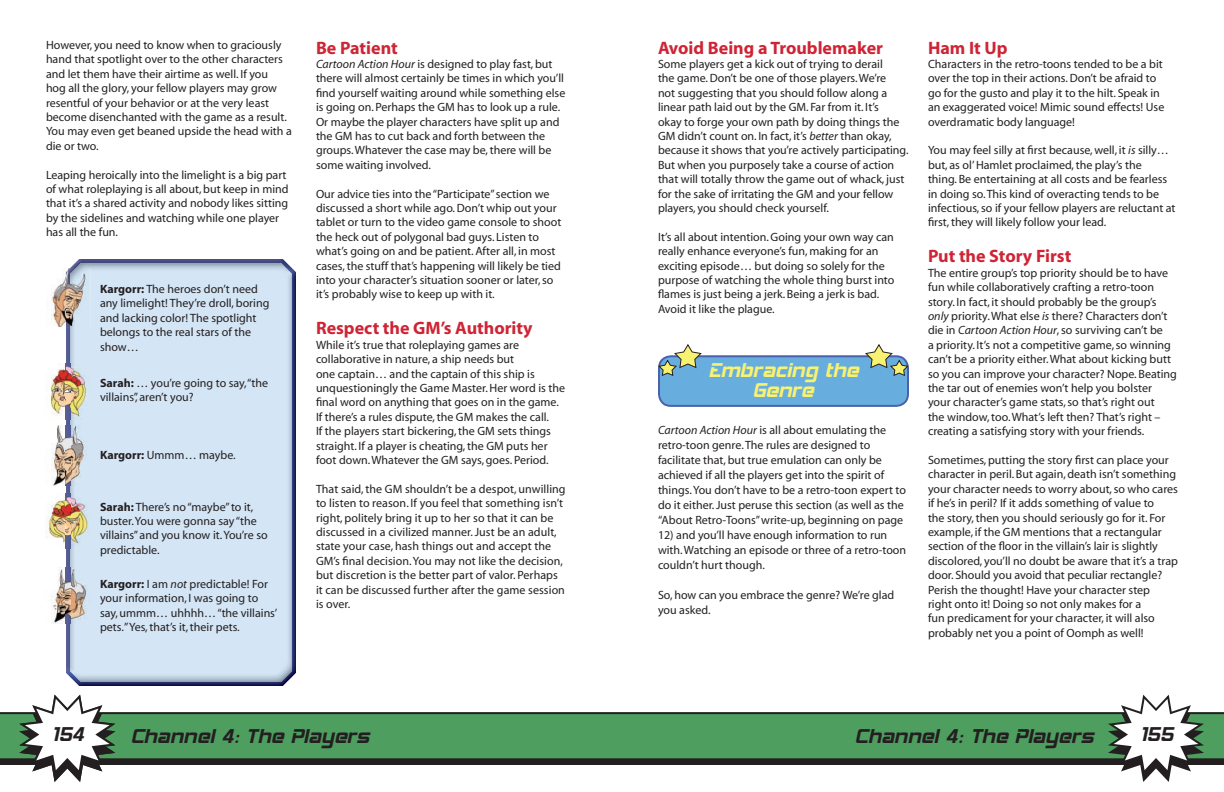
<style>
.page{position:relative;width:1224px;height:792px;background:#fff}
.page>*{position:absolute;margin:0;border:0;box-sizing:border-box;transform-origin:0 0}
.t1{font:24px "Hemi Head 426";color:#231f20}
.t2{font:24px/20px "Hemi Head 426";color:#f9f270;text-align:center}
.t3{font:700 18px "Myriad";color:#cf2435}
.t4{font:12px/14.4px "Myriad";color:#231f20}
.s1{font-weight:700}
.s2{font-style:italic}
</style>
<div class="page">
<div style="left:0;top:718px;width:612px;height:47px;background:#231f20"></div>
<div style="left:0;top:713px;width:612px;height:46px;background:#4e9e60"></div>
<hr style="left:0;top:712px;width:612px;height:2px;background:#231f20">
<hr style="left:0;top:758px;width:612px;height:2px;background:#231f20">
<div style="left:612px;top:718px;width:612px;height:47px;background:#231f20"></div>
<div style="left:612px;top:713px;width:612px;height:46px;background:#4e9e60"></div>
<hr style="left:612px;top:712px;width:612px;height:2px;background:#231f20">
<hr style="left:612px;top:758px;width:612px;height:2px;background:#231f20">
<svg style="left:1108px;top:695px;width:96px;height:87px"></svg>
<svg style="left:19px;top:695px;width:96px;height:87px"></svg>
<svg style="left:658px;top:344px;width:251px;height:63px"></svg>
<img style="left:66px;top:259px;width:230px;height:427px">
<img style="left:50px;top:364px;width:40px;height:56px">
<img style="left:51px;top:268px;width:39px;height:59px">
<img style="left:66px;top:268px;width:10px;height:59px">
<img style="left:46px;top:493px;width:44px;height:56px">
<img style="left:51px;top:426px;width:39px;height:59px">
<img style="left:51px;top:568px;width:39px;height:56px">
<p class="t4" style="left:46px;top:38px;width:247px">However, you need to know when to graciously hand that spotlight over to the other characters and let them have their airtime as well. If you<br>hog all the glory, your fellow players may grow resentful of your behavior or at the very least become disenchanted with the game as a result.<br>You may even get beaned upside the head with a die or two.</p>
<p class="t4" style="left:46px;top:168px;width:244px">Leaping heroically into the limelight is a big part of what roleplaying is all about, but keep in mind that it’s a shared activity and nobody likes sitting by the sidelines and watching while one player has all the fun.</p>
<p class="t4" style="left:100px;top:282px;width:171px"><span class="s1">Kargorr:</span> The heroes don’t need any limelight! They’re droll, boring and lacking color! The spotlight belongs to the real stars of the show…</p>
<p class="t4" style="left:100px;top:376px;width:170px"><span class="s1">Sarah:</span> … you’re going to say, “the villains”, aren’t you?</p>
<p class="t4" style="left:100px;top:448px;width:137px"><span class="s1">Kargorr:</span> Ummm… maybe.</p>
<p class="t4" style="left:100px;top:500px;width:169px"><span class="s1">Sarah:</span> There’s no “maybe” to it, buster. You were gonna say “the villains” and you know it. You’re so predictable.</p>
<p class="t4" style="left:100px;top:577px;width:179px"><span class="s1">Kargorr:</span> I am <span class="s2">not</span> predictable! For your information, I was going to say, ummm… uhhhh… “the villains’ pets.” Yes, that’s it, their pets.</p>
<h2 class="t3" style="left:316px;top:38px;width:83px">Be Patient</h2>
<p class="t4" style="left:316px;top:57px;width:251px"><span class="s2">Cartoon Action Hour</span> is designed to play fast, but there will almost certainly be times in which you’ll find yourself waiting around while something else is going on. Perhaps the GM has to look up a rule.<br>Or maybe the player characters have split up and the GM has to cut back and forth between the groups. Whatever the case may be, there will be some waiting involved.</p>
<p class="t4" style="left:316px;top:187px;width:247px">Our advice ties into the “Participate” section we discussed a short while ago. Don’t whip out your tablet or turn to the video game console to shoot the heck out of polygonal bad guys. Listen to what’s going on and be patient. After all, in most cases, the stuff that’s happening will likely be tied into your character’s situation sooner or later, so it’s probably wise to keep up with it.</p>
<h2 class="t3" style="left:316px;top:319px;width:218px">Respect the GM’s Authority</h2>
<p class="t4" style="left:316px;top:338px;width:251px">While it’s true that roleplaying games are collaborative in nature, a ship needs but<br>one captain… and the captain of this ship is unquestioningly the Game Master. Her word is the final word on anything that goes on in the game.<br>If there’s a rules dispute, the GM makes the call.<br>If the players start bickering, the GM sets things straight. If a player is cheating, the GM puts her foot down. Whatever the GM says, goes. Period.</p>
<p class="t4" style="left:316px;top:482px;width:251px">That said, the GM shouldn’t be a despot, unwilling to listen to reason. If you feel that something isn’t right, politely bring it up to her so that it can be discussed in a civilized manner. Just be an adult, state your case, hash things out and accept the GM’s final decision. You may not like the decision, but discretion is the better part of valor. Perhaps it can be discussed further after the game session is over.</p>
<h2 class="t3" style="left:658px;top:38px;width:227px">Avoid Being a Troublemaker</h2>
<p class="t4" style="left:658px;top:57px;width:252px">Some players get a kick out of trying to derail<br>the game. Don’t be one of those players. We’re<br>not suggesting that you should follow along a linear path laid out by the GM. Far from it. It’s<br>okay to forge your own path by doing things the GM didn’t count on. In fact, it’s <span class="s2">better</span> than okay, because it shows that you’re actively participating.<br>But when you purposely take a course of action that will totally throw the game out of whack, just for the sake of irritating the GM and your fellow players, you should check yourself.</p>
<p class="t4" style="left:658px;top:230px;width:238px">It’s all about intention. Going your own way can really enhance everyone’s fun, making for an exciting episode… but doing so solely for the purpose of watching the whole thing burst into flames is just being a jerk. Being a jerk is bad.<br>Avoid it like the plague.</p>
<h1 class="t2" style="left:708px;top:361px;width:152px">Embracing the<br>Genre</h1>
<p class="t4" style="left:658px;top:423px;width:250px;line-height:15px"><span class="s2">Cartoon Action Hour</span> is all about emulating the retro-toon genre. The rules are designed to facilitate that, but true emulation can only be achieved if all the players get into the spirit of things. You don’t have to be a retro-toon expert to do it either. Just peruse this section (as well as the “About Retro-Toons” write-up, beginning on page</p>
<p class="t4" style="left:658px;top:528px;width:250px;line-height:15px">12) and you’ll have enough information to run with. Watching an episode or three of a retro-toon couldn’t hurt though.</p>
<p class="t4" style="left:658px;top:588px;width:238px;line-height:15px">So, how can you embrace the genre? We’re glad you asked.</p>
<h2 class="t3" style="left:928px;top:38px;width:81px">Ham It Up</h2>
<p class="t4" style="left:928px;top:57px;width:238px">Characters in the retro-toons tended to be a bit over the top in their actions. Don’t be afraid to go for the gusto and play it to the hilt. Speak in an exaggerated voice! Mimic sound effects! Use overdramatic body language!</p>
<p class="t4" style="left:928px;top:144px;width:249px">You may feel silly at first because, well, it <span class="s2">is</span> silly… but, as ol’ Hamlet proclaimed, the play’s the<br>thing. Be entertaining at all costs and be fearless in doing so. This kind of overacting tends to be infectious, so if your fellow players are reluctant at first, they will likely follow your lead.</p>
<h2 class="t3" style="left:928px;top:247px;width:145px">Put the Story First</h2>
<p class="t4" style="left:928px;top:266px;width:250px">The entire group’s top priority should be to have fun while collaboratively crafting a retro-toon story. In fact, it should probably be the group’s <span class="s2">only</span> priority. What else <span class="s2">is</span> there? Characters don’t die in <span class="s2">Cartoon Action Hour</span>, so surviving can’t be<br>a priority. It’s not a competitive game, so winning can’t be a priority either. What about kicking butt so you can improve your character? Nope. Beating the tar out of enemies won’t help you bolster your character’s game stats, so that’s right out<br>the window, too. What’s left then? That’s right – creating a satisfying story with your friends.</p>
<p class="t4" style="left:928px;top:453px;width:251px">Sometimes, putting the story first can place your character in peril. But again, death isn’t something your character needs to worry about, so who cares if he’s in peril? If it adds something of value to<br>the story, then you should seriously go for it. For example, if the GM mentions that a rectangular section of the floor in the villain’s lair is slightly discolored, you’ll no doubt be aware that it’s a trap door. Should you avoid that peculiar rectangle?<br>Perish the thought! Have your character step<br>right onto it! Doing so not only makes for a<br>fun predicament for your character, it will also probably net you a point of Oomph as well!</p>
<h1 class="t1" style="left:50px;top:724px;width:35px">154</h1>
<h1 class="t1" style="left:131px;top:726px;width:240px">Channel 4: The Players</h1>
<h1 class="t1" style="left:855px;top:726px;width:240px">Channel 4: The Players</h1>
<h1 class="t1" style="left:1139px;top:724px;width:36px">155</h1>
</div>
